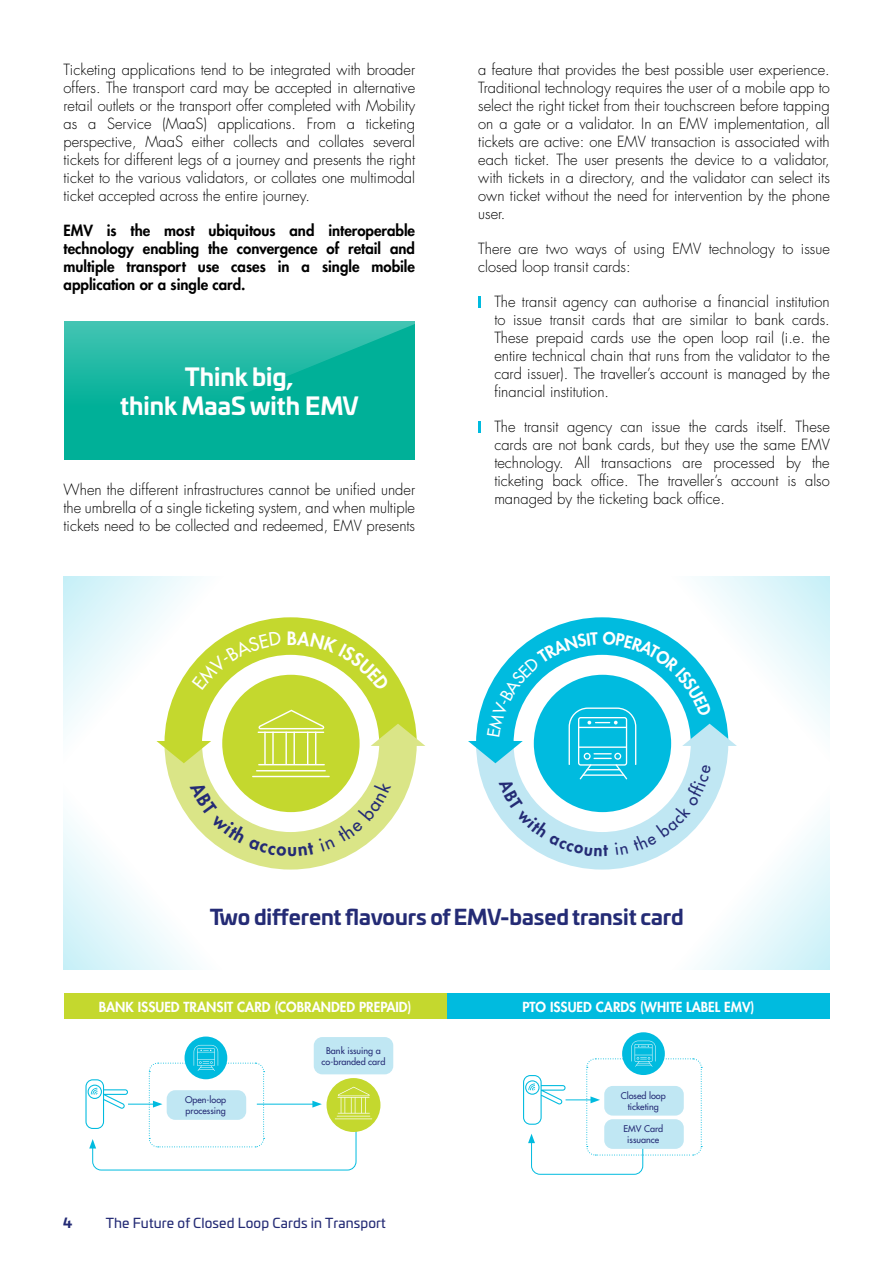
<style>
.page{position:relative;width:893px;height:1263px;background:#fff}
.page>*{position:absolute;margin:0;border:0;box-sizing:border-box;transform-origin:0 0}
.t1{font:700 24px/28.8px "Univia Pro";color:#fff;text-align:center}
.t2{font:700 21px "Univia Pro";letter-spacing:-.005em;color:#242b75}
.t3{font:300 15px/18px "Futura LT";color:#000;text-align:justify}
.t4{font:800 15px/18px "Futura LT";color:#000;text-align:justify}
.t5{font:800 13.5px "Futura LT";color:#fff}
.t6{font:13.5px "Univia Pro";letter-spacing:.01em;color:#242b75}
.t7{font:700 13.5px "Univia Pro";color:#242b75}
.t8{font:9px/10.8px "Futura LT";color:#242b75;text-align:center}
</style>
<div class="page">
<svg style="left:64px;top:577px;width:131px;height:72px;fill:#e1f7fb"></svg>
<svg style="left:64px;top:649px;width:130px;height:321px"></svg>
<svg style="left:700px;top:577px;width:130px;height:72px;fill:#e1f7fb"></svg>
<svg style="left:700px;top:649px;width:130px;height:321px"></svg>
<svg style="left:478px;top:296px;width:3px;height:12px"></svg>
<svg style="left:478px;top:421px;width:3px;height:12px"></svg>
<svg style="left:146px;top:781px;width:265px;height:107px"></svg>
<svg style="left:146px;top:599px;width:271px;height:182px"></svg>
<svg style="left:371px;top:724px;width:54px;height:22px"></svg>
<div style="left:222px;top:675px;width:138px;height:137px;background:#c4d82e;border-radius:50%"></div>
<svg style="left:258px;top:710px;width:66px;height:19px"></svg>
<hr style="left:258px;top:731px;width:66px;height:2px;background:#fff">
<hr style="left:256px;top:770px;width:70px;height:1px;background:#fff">
<hr style="left:252px;top:776px;width:78px;height:1px;background:#fff">
<hr style="left:258px;top:764px;width:67px;height:1px;background:#fff">
<hr style="left:264px;top:731px;width:2px;height:34px;background:#fff">
<hr style="left:272px;top:731px;width:2px;height:34px;background:#fff">
<hr style="left:285px;top:731px;width:2px;height:34px;background:#fff">
<hr style="left:293px;top:731px;width:2px;height:34px;background:#fff">
<hr style="left:307px;top:731px;width:1px;height:34px;background:#fff">
<hr style="left:315px;top:731px;width:1px;height:34px;background:#fff">
<svg style="left:546px;top:781px;width:201px;height:107px"></svg>
<svg style="left:543px;top:599px;width:204px;height:182px"></svg>
<div style="left:64px;top:993px;width:382px;height:26px;background:#c4d82e"></div>
<div style="left:447px;top:993px;width:383px;height:26px;background:#00bbdf"></div>
<svg style="left:185px;top:1036px;width:42px;height:43px"></svg>
<svg style="left:622px;top:1032px;width:43px;height:43px"></svg>
<div style="left:327px;top:1078px;width:53px;height:54px;background:#c4d82e;border-radius:50%"></div>
<svg style="left:85px;top:1045px;width:287px;height:126px"></svg>
<svg style="left:523px;top:1041px;width:179px;height:134px"></svg>
<div style="left:167px;top:1090px;width:79px;height:30px;background:#c0e7f3;border-radius:9px"></div>
<div style="left:604px;top:1086px;width:80px;height:29px;background:#c0e7f3;border-radius:9px"></div>
<div style="left:604px;top:1119px;width:80px;height:30px;background:#c0e7f3;border-radius:9px"></div>
<div style="left:314px;top:1037px;width:79px;height:37px;background:#c0e7f3;border-radius:9px"></div>
<svg style="left:64px;top:322px;width:350px;height:138px;background:#11b59e"></svg>
<svg style="left:192px;top:631px;width:89px;height:59px"></svg>
<svg style="left:288px;top:631px;width:102px;height:60px"></svg>
<svg style="left:190px;top:780px;width:201px;height:76px"></svg>
<svg style="left:468px;top:632px;width:269px;height:224px"></svg>
<p class="t3" style="left:64px;top:61px;width:353px">Ticketing applications tend to be integrated with broader offers. The transport card may be accepted in alternative retail outlets or the transport offer completed with Mobility as a Service (MaaS) applications. From a ticketing perspective, MaaS either collects and collates several tickets for different legs of a journey and presents the right ticket to the various validators, or collates one multimodal ticket accepted across the entire journey.</p>
<p class="t4" style="left:64px;top:221px;width:353px">EMV is the most ubiquitous and interoperable technology enabling the convergence of retail and multiple transport use cases in a single mobile application or a single card.</p>
<h1 class="t1" style="left:120px;top:361px;width:240px">Think big,<br>think MaaS with EMV</h1>
<p class="t3" style="left:64px;top:481px;width:353px">When the different infrastructures cannot be unified under the umbrella of a single ticketing system, and when multiple tickets need to be collected and redeemed, EMV presents</p>
<p class="t3" style="left:478px;top:61px;width:353px">a feature that provides the best possible user experience.<br>Traditional technology requires the user of a mobile app to select the right ticket from their touchscreen before tapping on a gate or a validator. In an EMV implementation, all tickets are active: one EMV transaction is associated with each ticket. The user presents the device to a validator, with tickets in a directory, and the validator can select its own ticket without the need for intervention by the phone user.</p>
<p class="t3" style="left:478px;top:240px;width:353px">There are two ways of using EMV technology to issue closed loop transit cards:</p>
<p class="t3" style="left:494px;top:293px;width:337px">The transit agency can authorise a financial institution to issue transit cards that are similar to bank cards.<br>These prepaid cards use the open loop rail (i.e. the entire technical chain that runs from the validator to the card issuer). The traveller’s account is managed by the financial institution.</p>
<p class="t3" style="left:494px;top:418px;width:337px">The transit agency can issue the cards itself. These cards are not bank cards, but they use the same EMV technology. All transactions are processed by the ticketing back office. The traveller’s account is also managed by the ticketing back office.</p>
<h2 class="t2" style="left:210px;top:900px;width:476px">Two different flavours of EMV-based transit card</h2>
<p class="t5" style="left:99px;top:998px;width:314px">BANK ISSUED TRANSIT CARD (COBRANDED PREPAID)</p>
<p class="t5" style="left:522px;top:998px;width:233px">PTO ISSUED CARDS (WHITE LABEL EMV)</p>
<p class="t8" style="left:322px;top:1045px;width:65px">Bank issuing a co-branded card</p>
<p class="t8" style="left:185px;top:1094px;width:43px;text-align:left">Open-loop processing</p>
<p class="t8" style="left:621px;top:1090px;width:46px">Closed loop ticketing</p>
<p class="t8" style="left:623px;top:1123px;width:41px">EMV Card issuance</p>
<p class="t7" style="left:63px;top:1212px;width:11px">4</p>
<p class="t6" style="left:106px;top:1212px;width:282px">The Future of Closed Loop Cards in Transport</p>
</div>
